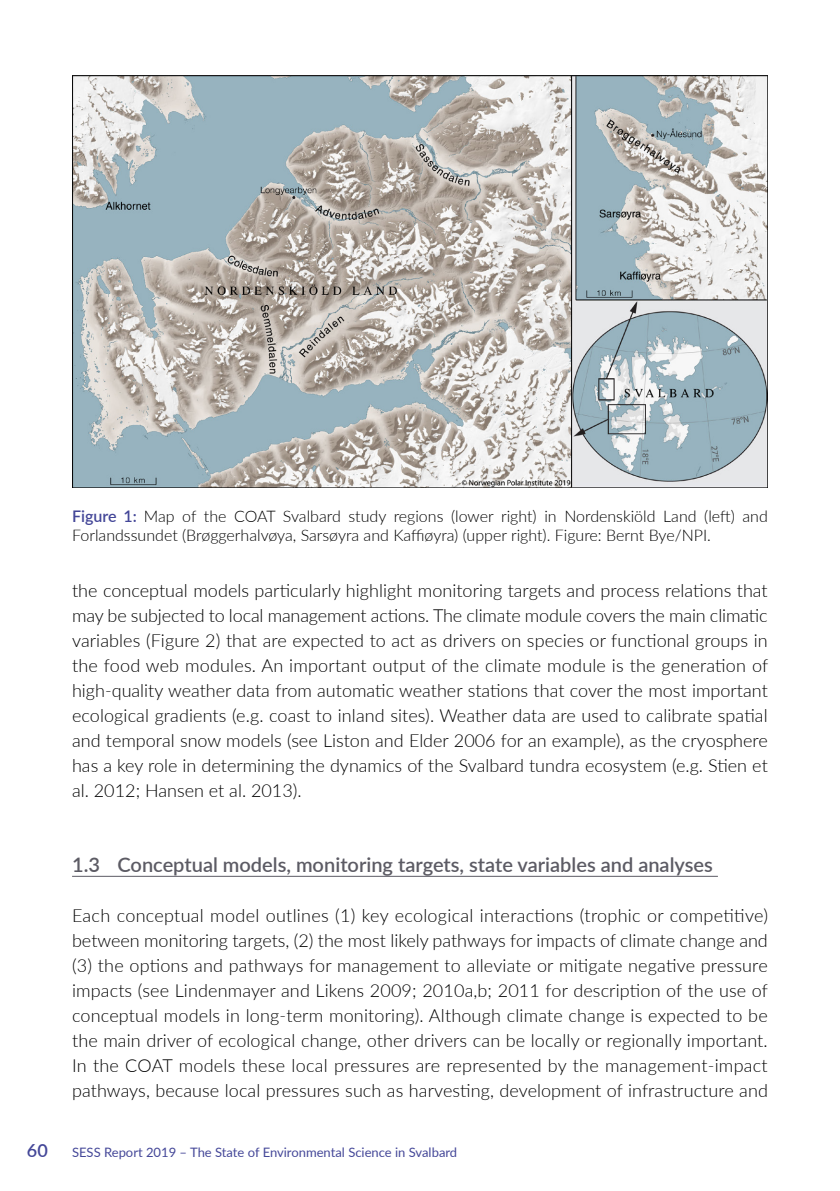
<style>
.page{position:relative;width:840px;height:1191px;background:#fff}
.page>*{position:absolute;margin:0;border:0;box-sizing:border-box;transform-origin:0 0}
.t1{font:600 20px "Lato";color:#5c5b64}
.t2{font:300 18px/25px "Lato";color:#000;text-align:justify}
.t3{font:600 18px "Lato";color:#444798}
.t4{font:300 16px/19px "Lato";color:#000}
.t5{font:13px "Lato";color:#444798}
.s1{font-weight:600;color:#444798}
</style>
<div class="page">
<hr style="left:72px;top:876px;width:645px;height:1px;background:#5c5b64">
<img style="left:72px;top:75px;width:695px;height:412px">
<p class="t3" style="left:27px;top:1137px;width:23px">60</p>
<p class="t4" style="left:72px;top:506px;width:697px"><span class="s1">Figure 1:</span> Map of the COAT Svalbard study regions (lower right) in Nordenskiöld Land (left) and<br>Forlandssundet (Brøggerhalvøya, Sarsøyra and Kaffiøyra) (upper right). Figure: Bernt Bye/NPI.</p>
<p class="t2" style="left:72px;top:577px;width:697px">the conceptual models particularly highlight monitoring targets and process relations that may be subjected to local management actions. The climate module covers the main climatic variables (Figure 2) that are expected to act as drivers on species or functional groups in the food web modules. An important output of the climate module is the generation of high-quality weather data from automatic weather stations that cover the most important ecological gradients (e.g. coast to inland sites). Weather data are used to calibrate spatial and temporal snow models (see Liston and Elder 2006 for an example), as the cryosphere has a key role in determining the dynamics of the Svalbard tundra ecosystem (e.g. Stien et al. 2012; Hansen et al. 2013).</p>
<p class="t1" style="left:72px;top:850px;width:642px">1.3 Conceptual models, monitoring targets, state variables and analyses</p>
<p class="t2" style="left:72px;top:902px;width:697px">Each conceptual model outlines (1) key ecological interactions (trophic or competitive) between monitoring targets, (2) the most likely pathways for impacts of climate change and (3) the options and pathways for management to alleviate or mitigate negative pressure impacts (see Lindenmayer and Likens 2009; 2010a,b; 2011 for description of the use of conceptual models in long-term monitoring). Although climate change is expected to be the main driver of ecological change, other drivers can be locally or regionally important.<br>In the COAT models these local pressures are represented by the management-impact pathways, because local pressures such as harvesting, development of infrastructure and</p>
<p class="t5" style="left:72px;top:1142px;width:386px">SESS Report 2019 – The State of Environmental Science in Svalbard</p>
</div>
